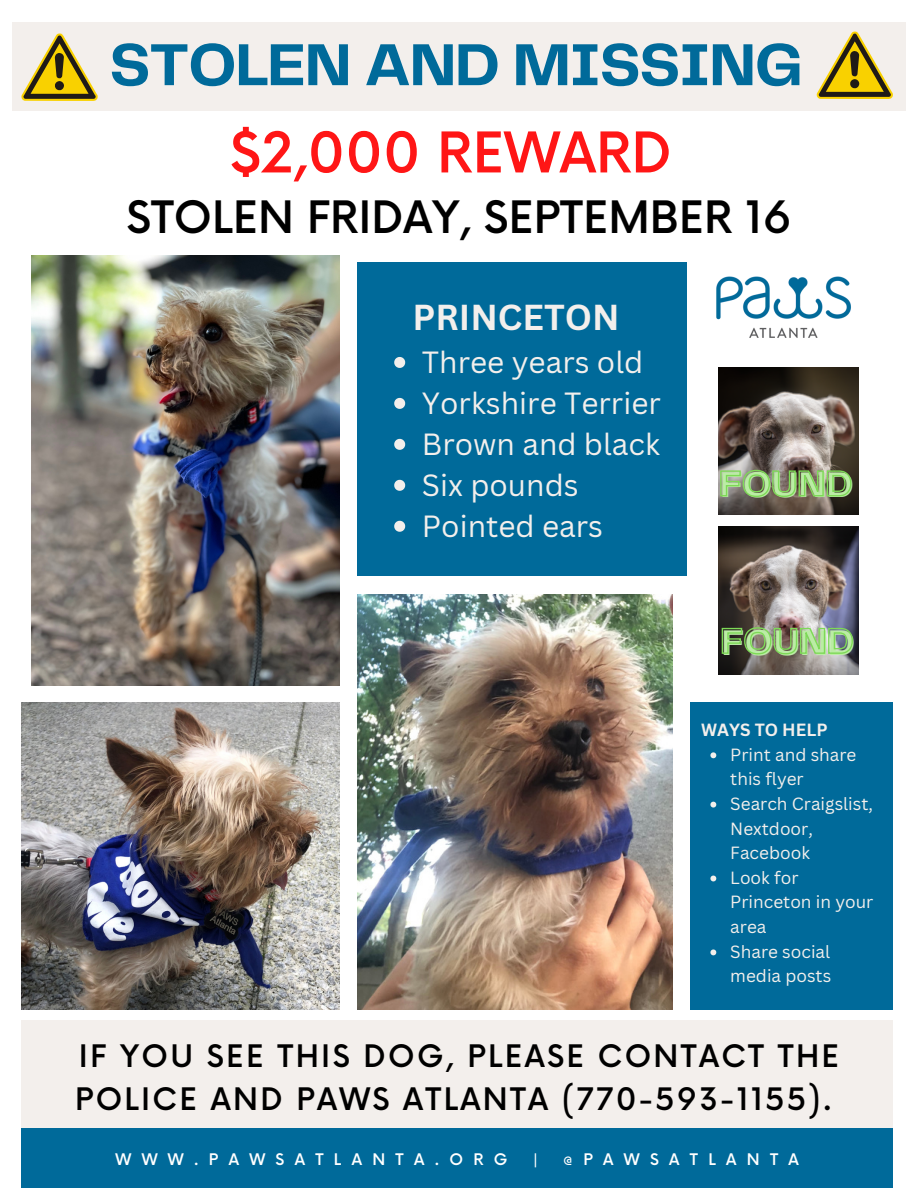
<style>
.page{position:relative;width:918px;height:1188px;background:#fff}
.page>*{position:absolute;margin:0;border:0;box-sizing:border-box;transform-origin:0 0}
.t1{font:700 61.5px "Telegraf";letter-spacing:-.02em;color:#006a9a}
.t2{font:500 54.75px "Now";color:#ff1616}
.t3{font:500 43.5px "Now";color:#000}
.t4{font:700 37.05px "Telegraf";color:#bbeca5}
.t5{font:700 35.1px "Canva Sans";color:#f3efec}
.t6{font:500 30.3px/42.8px "Now";letter-spacing:.075em;color:#000}
.t7{font:29.85px/41px "Canva Sans";color:#f3efec}
.t8{font:17.25px/24.6px "Canva Sans";color:#f3efec}
.t9{font:700 17.25px "Canva Sans";color:#f3efec}
.t10{font:500 15.6px "Now";letter-spacing:.665em;color:#fff}
</style>
<div class="page">
<img style="left:719px;top:368px;width:139px;height:147px">
<img style="left:719px;top:526px;width:139px;height:149px">
<img style="left:357px;top:594px;width:315px;height:415px">
<img style="left:31px;top:255px;width:309px;height:430px">
<img style="left:21px;top:703px;width:319px;height:307px">
<div style="left:21px;top:1020px;width:872px;height:132px;background:#f3efec"></div>
<div style="left:21px;top:1128px;width:872px;height:60px;background:#006a9a"></div>
<div style="left:12px;top:22px;width:893px;height:89px;background:#f3efec"></div>
<img style="left:716px;top:276px;width:135px;height:62px">
<svg style="left:21px;top:33px;width:77px;height:68px"></svg>
<svg style="left:817px;top:31px;width:76px;height:68px"></svg>
<div style="left:357px;top:262px;width:330px;height:314px;background:#006a9a"></div>
<svg style="left:394px;top:357px;width:11px;height:11px"></svg>
<svg style="left:394px;top:398px;width:11px;height:11px"></svg>
<svg style="left:394px;top:439px;width:11px;height:11px"></svg>
<svg style="left:394px;top:480px;width:11px;height:11px"></svg>
<svg style="left:394px;top:521px;width:11px;height:11px"></svg>
<img style="left:721px;top:624px;width:133px;height:35px">
<img style="left:720px;top:466px;width:132px;height:35px">
<div style="left:690px;top:703px;width:203px;height:307px;background:#006a9a"></div>
<svg style="left:710px;top:752px;width:6px;height:6px"></svg>
<svg style="left:710px;top:802px;width:6px;height:6px"></svg>
<svg style="left:710px;top:876px;width:6px;height:5px"></svg>
<svg style="left:710px;top:949px;width:6px;height:6px"></svg>
<h1 class="t1" style="left:109px;top:38px;width:695px">STOLEN AND MISSING</h1>
<h2 class="t2" style="left:230px;top:123px;width:443px">$2,000 REWARD</h2>
<h3 class="t3" style="left:126px;top:194px;width:667px">STOLEN FRIDAY, SEPTEMBER 16</h3>
<h3 class="t5" style="left:412px;top:292px;width:209px">PRINCETON</h3>
<h3 class="t7" style="left:422px;top:341px;width:240px">Three years old<br>Yorkshire Terrier<br>Brown and black<br>Six pounds<br>Pointed ears</h3>
<h3 class="t4" style="left:720px;top:469px;width:135px">FOUND</h3>
<h3 class="t4" style="left:722px;top:627px;width:135px">FOUND</h3>
<p class="t9" style="left:701px;top:718px;width:128px">WAYS TO HELP</p>
<p class="t8" style="left:730px;top:742px;width:145px">Print and share this flyer<br>Search Craigslist,<br>Nextdoor,<br>Facebook<br>Look for<br>Princeton in your area<br>Share social media posts</p>
<h3 class="t6" style="left:75px;top:1036px;width:766px">IF YOU SEE THIS DOG, PLEASE CONTACT THE<br>POLICE AND PAWS ATLANTA (770-593-1155).</h3>
<p class="t10" style="left:116px;top:1151px;width:394px">WWW.PAWSATLANTA.ORG</p>
<p class="t10" style="left:533px;top:1151px;width:6px">|</p>
<p class="t10" style="left:563px;top:1151px;width:237px">@PAWSATLANTA</p>
</div>
